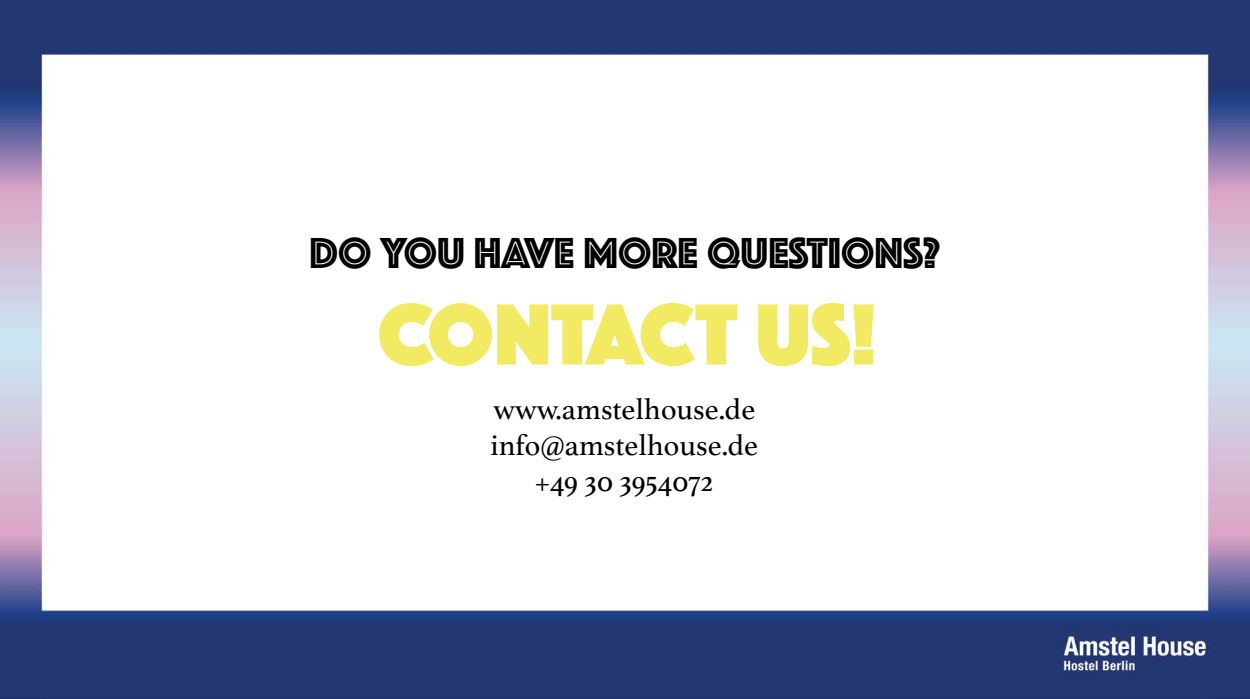
<style>
.page{position:relative;width:1250px;height:699px;background:#fff}
.page>*{position:absolute;margin:0;border:0;box-sizing:border-box;transform-origin:0 0}
.t1{font:90px "Phosphate Solid";letter-spacing:-.005em;color:#f3ea64}
.t2{font:45px "Phosphate Inline";color:#000}
.t3{font:30px/36px "Athelas";color:#000;text-align:center}
</style>
<div class="page">
<img style="left:0;top:0;width:1250px;height:699px">
<h2 class="t2" style="left:310px;top:220px;width:632px">DO YOU HAVE MORE QUESTIONS?</h2>
<h1 class="t1" style="left:377px;top:270px;width:501px">CONTACT US!</h1>
<p class="t3" style="left:490px;top:390px;width:269px">www.amstelhouse.de info@amstelhouse.de +49 30 3954072</p>
</div>
